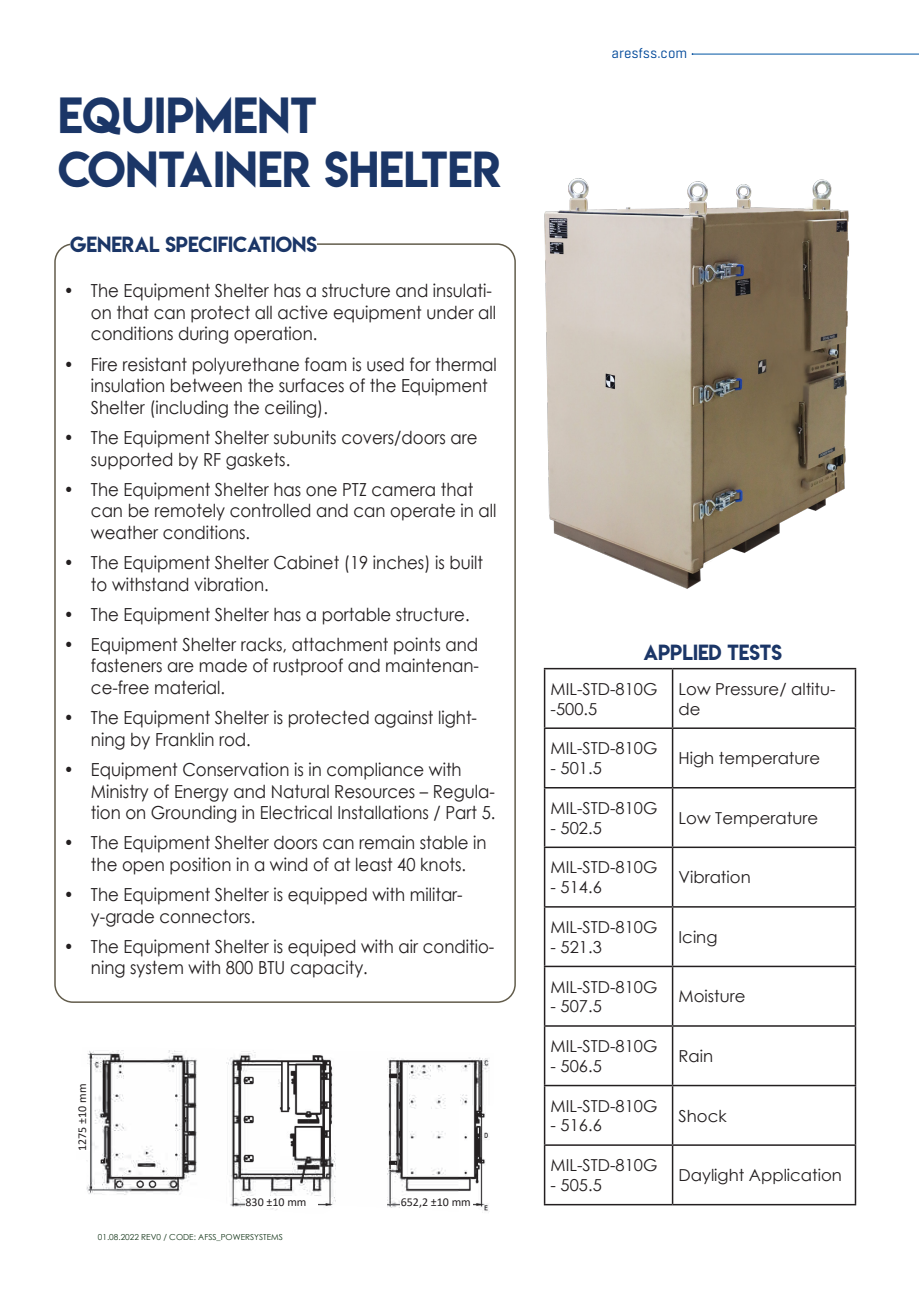
<style>
.page{position:relative;width:919px;height:1289px;background:#fff}
.page>*{position:absolute;margin:0;border:0;box-sizing:border-box;transform-origin:0 0}
.t1{font:45px "Lemon Milk";color:#1b3667}
.t2{font:19.5px "Lemon Milk";color:#1b3667}
.t3{font:18px/21.6px "Century Gothic";color:#231f20;scale:.92 1}
.t4{font:16.5px/19.8px "Century Gothic";color:#231f20}
.t5{font:13.5px "Boxed";color:#004899}
.t6{font:12px "Calibri";color:#231f20}
.t7{font:8.25px "Century Gothic";color:#17381c}
</style>
<div class="page">
<hr style="left:692px;top:54px;width:226px;height:1px;background:#0155a3">
<img style="left:544px;top:178px;width:306px;height:411px">
<img style="left:86px;top:1050px;width:403px;height:161px">
<hr style="left:544px;top:668px;width:128px;height:1px;background:#231f20">
<hr style="left:544px;top:669px;width:1px;height:58px;background:#231f20">
<hr style="left:672px;top:668px;width:184px;height:1px;background:#231f20">
<hr style="left:671px;top:669px;width:2px;height:58px;background:#231f20">
<hr style="left:854px;top:669px;width:2px;height:58px;background:#231f20">
<hr style="left:544px;top:727px;width:128px;height:2px;background:#231f20">
<hr style="left:544px;top:729px;width:1px;height:58px;background:#231f20">
<hr style="left:672px;top:727px;width:184px;height:2px;background:#231f20">
<hr style="left:671px;top:729px;width:2px;height:58px;background:#231f20">
<hr style="left:854px;top:729px;width:2px;height:58px;background:#231f20">
<hr style="left:544px;top:787px;width:128px;height:1px;background:#231f20">
<hr style="left:544px;top:788px;width:1px;height:58px;background:#231f20">
<hr style="left:672px;top:787px;width:184px;height:1px;background:#231f20">
<hr style="left:671px;top:788px;width:2px;height:58px;background:#231f20">
<hr style="left:854px;top:788px;width:2px;height:58px;background:#231f20">
<hr style="left:544px;top:846px;width:128px;height:2px;background:#231f20">
<hr style="left:544px;top:848px;width:1px;height:58px;background:#231f20">
<hr style="left:672px;top:846px;width:184px;height:2px;background:#231f20">
<hr style="left:671px;top:848px;width:2px;height:58px;background:#231f20">
<hr style="left:854px;top:848px;width:2px;height:58px;background:#231f20">
<hr style="left:544px;top:906px;width:128px;height:1px;background:#231f20">
<hr style="left:544px;top:907px;width:1px;height:58px;background:#231f20">
<hr style="left:672px;top:906px;width:184px;height:1px;background:#231f20">
<hr style="left:671px;top:907px;width:2px;height:58px;background:#231f20">
<hr style="left:854px;top:907px;width:2px;height:58px;background:#231f20">
<hr style="left:544px;top:965px;width:128px;height:2px;background:#231f20">
<hr style="left:544px;top:967px;width:1px;height:58px;background:#231f20">
<hr style="left:672px;top:965px;width:184px;height:2px;background:#231f20">
<hr style="left:671px;top:967px;width:2px;height:58px;background:#231f20">
<hr style="left:854px;top:967px;width:2px;height:58px;background:#231f20">
<hr style="left:544px;top:1025px;width:128px;height:1px;background:#231f20">
<hr style="left:544px;top:1026px;width:1px;height:58px;background:#231f20">
<hr style="left:672px;top:1025px;width:184px;height:1px;background:#231f20">
<hr style="left:671px;top:1026px;width:2px;height:58px;background:#231f20">
<hr style="left:854px;top:1026px;width:2px;height:58px;background:#231f20">
<hr style="left:544px;top:1084px;width:128px;height:2px;background:#231f20">
<hr style="left:544px;top:1086px;width:1px;height:58px;background:#231f20">
<hr style="left:672px;top:1084px;width:184px;height:2px;background:#231f20">
<hr style="left:671px;top:1086px;width:2px;height:58px;background:#231f20">
<hr style="left:854px;top:1086px;width:2px;height:58px;background:#231f20">
<hr style="left:544px;top:1144px;width:128px;height:1px;background:#231f20">
<hr style="left:544px;top:1145px;width:1px;height:58px;background:#231f20">
<hr style="left:672px;top:1144px;width:184px;height:1px;background:#231f20">
<hr style="left:671px;top:1145px;width:2px;height:58px;background:#231f20">
<hr style="left:854px;top:1145px;width:2px;height:58px;background:#231f20">
<hr style="left:544px;top:1203px;width:128px;height:2px;background:#231f20">
<hr style="left:672px;top:1203px;width:184px;height:2px;background:#231f20">
<div style="left:77px;top:1067px;width:13px;height:83px;background:#fff"></div>
<div style="left:245px;top:1196px;width:73px;height:11px;background:#fff"></div>
<div style="left:401px;top:1196px;width:72px;height:11px;background:#fff"></div>
<p class="t1" style="left:58px;top:84px;width:260px">EQUIPMENT</p>
<p class="t1" style="left:58px;top:138px;width:445px">CONTAINER SHELTER</p>
<p class="t2" style="left:70px;top:230px;width:248px">GENERAL SPECIFICATIONS</p>
<p class="t3" style="left:91px;top:279px;width:442px;text-indent:-27px">• The Equipment Shelter has a structure and insulati&shy;on that can protect all active equipment under all conditions during operation.</p>
<p class="t3" style="left:91px;top:353px;width:442px;text-indent:-27px">• Fire resistant polyurethane foam is used for thermal insulation between the surfaces of the Equipment<br>Shelter (including the ceiling).</p>
<p class="t3" style="left:91px;top:426px;width:422px;text-indent:-27px">• The Equipment Shelter subunits covers/doors are supported by RF gaskets.</p>
<p class="t3" style="left:91px;top:478px;width:442px;text-indent:-27px">• The Equipment Shelter has one PTZ camera that can be remotely controlled and can operate in all weather conditions.</p>
<p class="t3" style="left:91px;top:551px;width:427px;text-indent:-27px">• The Equipment Shelter Cabinet (19 inches) is built to withstand vibration.</p>
<p class="t3" style="left:64px;top:603px;width:442px">• The Equipment Shelter has a portable structure.</p>
<p class="t3" style="left:91px;top:633px;width:423px;text-align:justify;text-indent:-27px">• Equipment Shelter racks, attachment points and fasteners are made of rustproof and maintenan&shy;ce-free material.</p>
<p class="t3" style="left:91px;top:706px;width:421px;text-indent:-27px">• The Equipment Shelter is protected against light&shy;ning by Franklin rod.</p>
<p class="t3" style="left:91px;top:758px;width:441px;text-indent:-27px">• Equipment Conservation is in compliance with<br>Ministry of Energy and Natural Resources – Regula&shy;tion on Grounding in Electrical Installations / Part 5.</p>
<p class="t3" style="left:64px;top:831px;width:461px;text-align:center">• The Equipment Shelter doors can remain stable in the open position in a wind of at least 40 knots.</p>
<p class="t3" style="left:91px;top:883px;width:405px;text-indent:-27px">• The Equipment Shelter is equipped with militar&shy;y-grade connectors.</p>
<p class="t3" style="left:91px;top:935px;width:440px;text-indent:-27px">• The Equipment Shelter is equiped with air conditio&shy;ning system with 800 BTU capacity.</p>
<p class="t6" style="left:74px;top:1150px;width:69px;rotate:-90deg">1275 ±10 mm</p>
<p class="t6" style="left:245px;top:1193px;width:62px">830 ±10 mm</p>
<p class="t6" style="left:401px;top:1193px;width:72px">652,2 ±10 mm</p>
<p class="t7" style="left:98px;top:1230px;width:186px">01.08.2022 REV0 / CODE: AFSS_POWERSYSTEMS</p>
<p class="t5" style="left:611px;top:44px;width:77px">aresfss.com</p>
<p class="t2" style="left:643px;top:638px;width:140px">APPLIED TESTS</p>
<p class="t4" style="left:550px;top:678px;width:108px">MIL-STD-810G -500.5</p>
<p class="t4" style="left:678px;top:678px;width:159px">Low Pressure/ altitu&shy;de</p>
<p class="t4" style="left:550px;top:738px;width:108px">MIL-STD-810G</p>
<p class="t4" style="left:550px;top:758px;width:53px">- 501.5</p>
<p class="t4" style="left:678px;top:748px;width:143px">High temperature</p>
<p class="t4" style="left:550px;top:797px;width:108px">MIL-STD-810G</p>
<p class="t4" style="left:550px;top:817px;width:53px">- 502.5</p>
<p class="t4" style="left:550px;top:857px;width:108px">MIL-STD-810G</p>
<p class="t4" style="left:550px;top:877px;width:53px">- 514.6</p>
<p class="t4" style="left:550px;top:916px;width:108px">MIL-STD-810G</p>
<p class="t4" style="left:550px;top:936px;width:53px">- 521.3</p>
<p class="t4" style="left:550px;top:976px;width:108px">MIL-STD-810G</p>
<p class="t4" style="left:550px;top:996px;width:53px">- 507.5</p>
<p class="t4" style="left:550px;top:1035px;width:108px">MIL-STD-810G</p>
<p class="t4" style="left:550px;top:1055px;width:53px">- 506.5</p>
<p class="t4" style="left:550px;top:1095px;width:108px">MIL-STD-810G</p>
<p class="t4" style="left:550px;top:1115px;width:53px">- 516.6</p>
<p class="t4" style="left:550px;top:1155px;width:108px">MIL-STD-810G</p>
<p class="t4" style="left:550px;top:1174px;width:53px">- 505.5</p>
<p class="t4" style="left:678px;top:807px;width:141px">Low Temperature</p>
<p class="t4" style="left:678px;top:867px;width:74px">Vibration</p>
<p class="t4" style="left:678px;top:926px;width:40px">Icing</p>
<p class="t4" style="left:678px;top:986px;width:68px">Moisture</p>
<p class="t4" style="left:678px;top:1045px;width:36px">Rain</p>
<p class="t4" style="left:678px;top:1105px;width:50px">Shock</p>
<p class="t4" style="left:678px;top:1164px;width:165px">Daylight Application</p>
</div>
